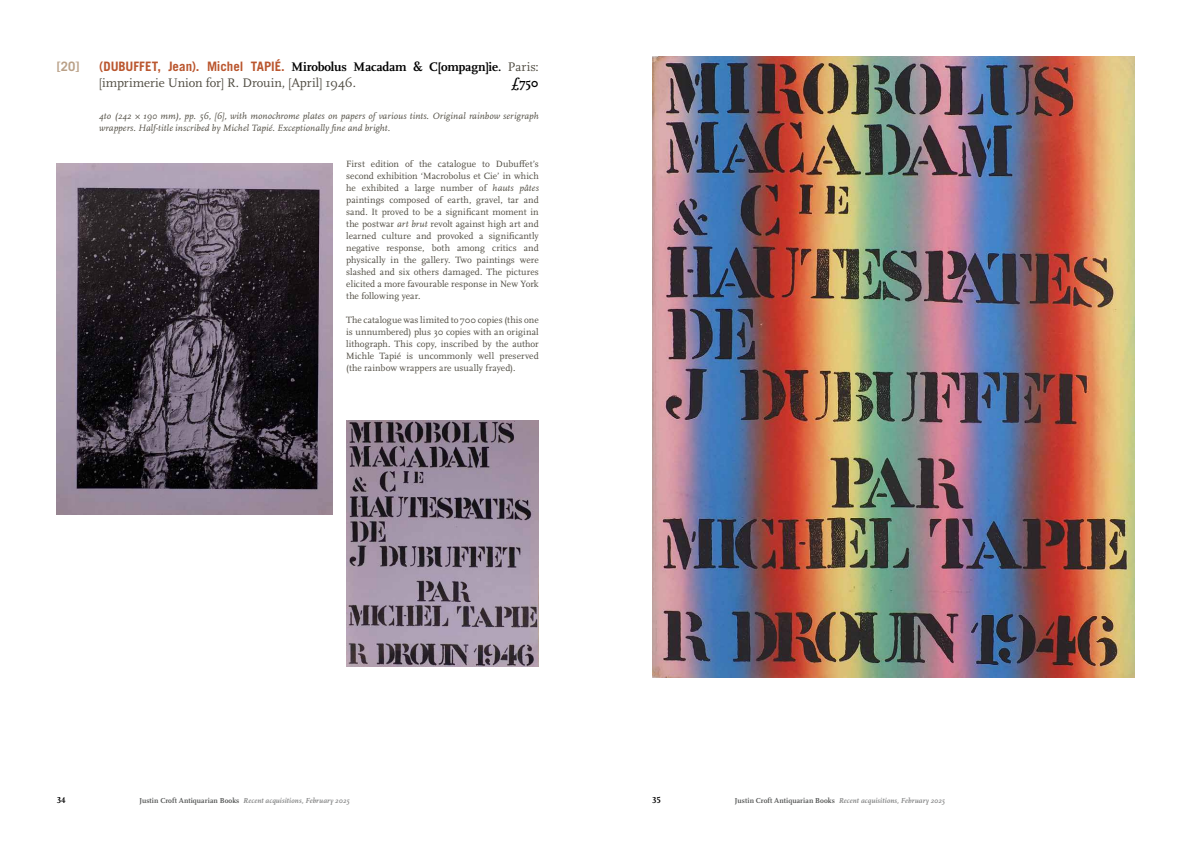
<style>
.page{position:relative;width:1191px;height:842px;background:#fff}
.page>*{position:absolute;margin:0;border:0;box-sizing:border-box;transform-origin:0 0}
.t1{font:13px/16px "Scala Pro";letter-spacing:-.015em;color:#4f4b41}
.t2{font:700 13px "Trade Gothic LT Std";color:#baa188}
.t3{font:700 13px "Scala Pro";color:#000}
.t4{font:9.5px/12px "Scala Pro";letter-spacing:.005em;color:#4f4b41;text-align:justify}
.t5{font:italic 9.5px/12px "Scala Pro";letter-spacing:.01em;color:#4f4b41}
.t6{font:700 9px "Scala Pro";color:#000}
.t7{font:italic 700 7.5px "Scala Pro";letter-spacing:.015em;color:#858686}
.s1{font-family:"Trade Gothic LT Std";font-weight:700;color:#ba562e}
.s2{font-weight:700;color:#000}
.s3{font-style:italic}
.s4{font-style:normal;color:#555756}
</style>
<div class="page">
<img style="left:652px;top:57px;width:482px;height:620px">
<img style="left:346px;top:421px;width:193px;height:246px">
<img style="left:57px;top:163px;width:275px;height:352px">
<h1 class="t2" style="left:57px;top:58px;width:24px">[20]</h1>
<h1 class="t1" style="left:99px;top:59px;width:441px"><span class="s1">(DUBUFFET, Jean). Michel TAPIÉ.</span> <span class="s2">Mirobolus Macadam &amp; C[ompagn]ie.</span> Paris: [imprimerie Union for] R. Drouin, [April] 1946.</h1>
<h1 class="t3" style="left:511px;top:75px;width:29px">£750</h1>
<p class="t5" style="left:99px;top:110px;width:441px">4to (242 × 190 mm), pp. 56, [6], with monochrome plates on papers of various tints. Original rainbow serigraph wrappers. Half-title inscribed by Michel Tapié. Exceptionally fine and bright.</p>
<p class="t4" style="left:346px;top:158px;width:194px">First edition of the catalogue to Dubuffet’s second exhibition ‘Macrobolus et Cie’ in which he exhibited a large number of <span class="s3">hauts pâtes </span>paintings composed of earth, gravel, tar and sand. It proved to be a significant moment in the postwar <span class="s3">art brut</span> revolt against high art and learned culture and provoked a significantly negative response, both among critics and physically in the gallery. Two paintings were slashed and six others damaged. The pictures elicited a more favourable response in New York the following year.</p>
<p class="t4" style="left:346px;top:314px;width:194px">The catalogue was limited to 700 copies (this one is unnumbered) plus 30 copies with an original lithograph. This copy, inscribed by the author Michle Tapié is uncommonly well preserved (the rainbow wrappers are usually frayed).</p>
<p class="t6" style="left:57px;top:795px;width:11px">34</p>
<p class="t7" style="left:139px;top:796px;width:211px"><span class="s4">Justin Croft Antiquarian Books</span> Recent acquisitions, February 2025</p>
<p class="t6" style="left:652px;top:795px;width:10px">35</p>
<p class="t7" style="left:735px;top:796px;width:211px"><span class="s4">Justin Croft Antiquarian Books</span> Recent acquisitions, February 2025</p>
</div>
